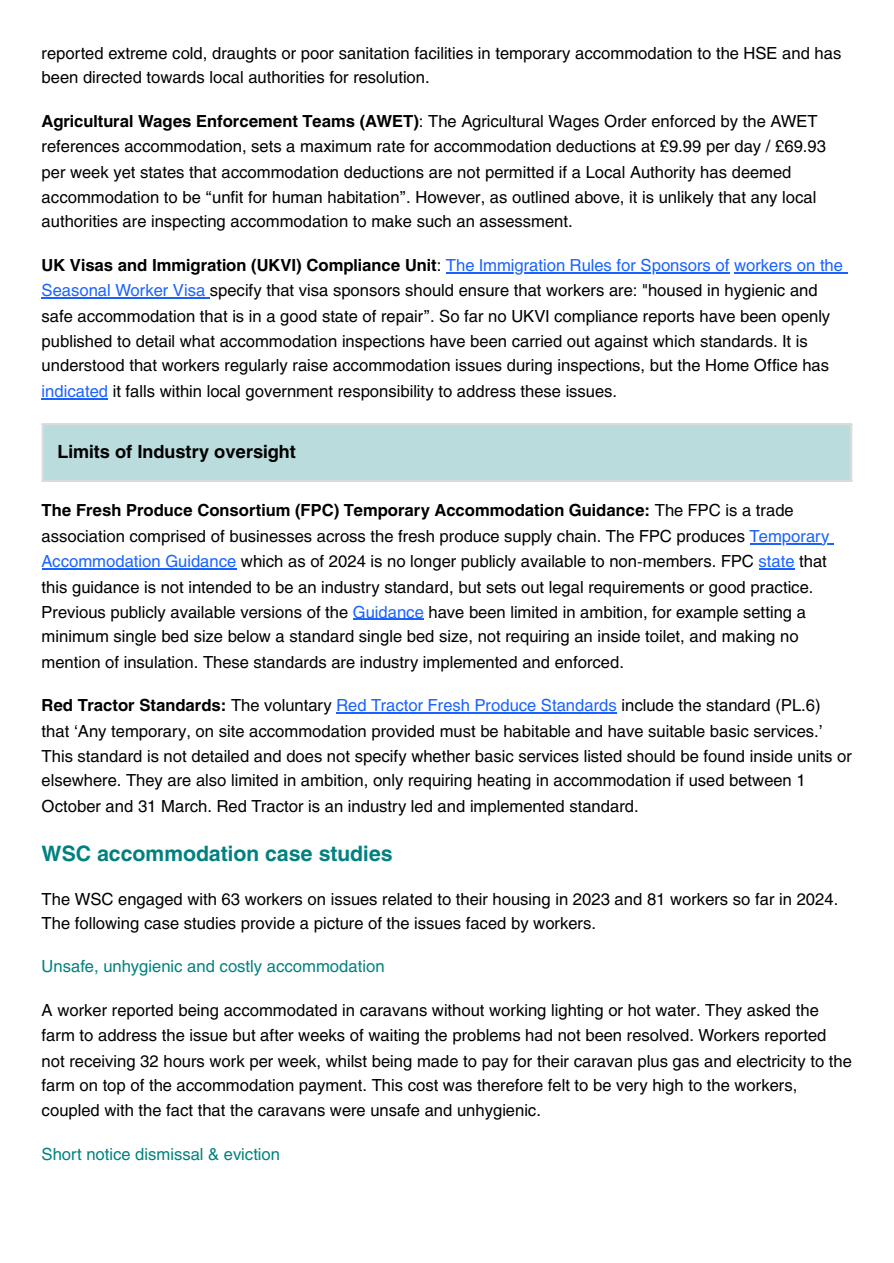
<style>
.page{position:relative;width:894px;height:1263px;background:#fff}
.page>*{position:absolute;margin:0;border:0;box-sizing:border-box;transform-origin:0 0}
.t1{font:700 21px "Helios";color:#008180}
.t2{font:700 18px "Helios";color:#000}
.t3{font:16.5px/25.3px "Helios";color:#000}
.t4{font:16.5px "Helios";color:#008180}
.s1{font-weight:700}
.s2{color:#1a62ff}
</style>
<div class="page">
<hr style="left:446px;top:272px;width:283px;height:1px;background:#1a62ff">
<hr style="left:734px;top:272px;width:108px;height:1px;background:#1a62ff">
<hr style="left:42px;top:297px;width:168px;height:1px;background:#1a62ff">
<hr style="left:42px;top:398px;width:66px;height:1px;background:#1a62ff">
<hr style="left:749px;top:543px;width:80px;height:2px;background:#1a62ff">
<hr style="left:42px;top:568px;width:194px;height:1px;background:#1a62ff">
<hr style="left:758px;top:568px;width:36px;height:1px;background:#1a62ff">
<hr style="left:353px;top:619px;width:71px;height:1px;background:#1a62ff">
<hr style="left:336px;top:712px;width:280px;height:1px;background:#1a62ff">
<div style="left:42px;top:424px;width:809px;height:57px;background:#badcdc"></div>
<hr style="left:42px;top:425px;width:2px;height:55px;background:#dbdbdb">
<hr style="left:849px;top:425px;width:3px;height:55px;background:#dbdbdb">
<hr style="left:42px;top:423px;width:810px;height:2px;background:#dbdbdb">
<hr style="left:42px;top:480px;width:810px;height:2px;background:#dbdbdb">
<h3 class="t3" style="left:42px;top:40px;width:801px;line-height:24.8px">reported extreme cold, draughts or poor sanitation facilities in temporary accommodation to the HSE and has been directed towards local authorities for resolution.</h3>
<h3 class="t3" style="left:42px;top:108px;width:785px"><span class="s1">Agricultural Wages Enforcement Teams (AWET)</span>: The Agricultural Wages Order enforced by the AWET references accommodation, sets a maximum rate for accommodation deductions at £9.99 per day / £69.93 per week yet states that accommodation deductions are not permitted if a Local Authority has deemed accommodation to be “unfit for human habitation”. However, as outlined above, it is unlikely that any local authorities are inspecting accommodation to make such an assessment.</h3>
<h3 class="t3" style="left:42px;top:252px;width:802px"><span class="s1">UK Visas and Immigration (UKVI) Compliance Unit</span>: <span class="s2">The Immigration Rules for Sponsors of workers on the Seasonal Worker Visa</span> specify that visa sponsors should ensure that workers are: "housed in hygienic and safe accommodation that is in a good state of repair”. So far no UKVI compliance reports have been openly published to detail what accommodation inspections have been carried out against which standards. It is understood that workers regularly raise accommodation issues during inspections, but the Home Office has <span class="s2">indicated</span> it falls within local government responsibility to address these issues.</h3>
<p class="t2" style="left:57px;top:440px;width:240px">Limits of Industry oversight</p>
<h3 class="t3" style="left:42px;top:497px;width:789px"><span class="s1">The Fresh Produce Consortium (FPC) Temporary Accommodation Guidance:</span> The FPC is a trade association comprised of businesses across the fresh produce supply chain. The FPC produces <span class="s2">Temporary Accommodation Guidance</span> which as of 2024 is no longer publicly available to non-members. FPC <span class="s2">state</span> that this guidance is not intended to be an industry standard, but sets out legal requirements or good practice.<br>Previous publicly available versions of the <span class="s2">Guidance</span> have been limited in ambition, for example setting a minimum single bed size below a standard single bed size, not requiring an inside toilet, and making no mention of insulation. These standards are industry implemented and enforced.</h3>
<h3 class="t3" style="left:42px;top:692px;width:811px"><span class="s1">Red Tractor Standards:</span> The voluntary <span class="s2">Red Tractor Fresh Produce Standards</span> include the standard (PL.6) that ‘Any temporary, on site accommodation provided must be habitable and have suitable basic services.’ This standard is not detailed and does not specify whether basic services listed should be found inside units or elsewhere. They are also limited in ambition, only requiring heating in accommodation if used between 1<br>October and 31 March. Red Tractor is an industry led and implemented standard.</h3>
<h2 class="t1" style="left:42px;top:840px;width:352px">WSC accommodation case studies</h2>
<p class="t3" style="left:42px;top:886px;width:798px;line-height:24.8px">The WSC engaged with 63 workers on issues related to their housing in 2023 and 81 workers so far in 2024.<br>The following case studies provide a picture of the issues faced by workers.</p>
<p class="t4" style="left:42px;top:956px;width:344px">Unsafe, unhygienic and costly accommodation</p>
<p class="t3" style="left:42px;top:997px;width:811px">A worker reported being accommodated in caravans without working lighting or hot water. They asked the farm to address the issue but after weeks of waiting the problems had not been resolved. Workers reported not receiving 32 hours work per week, whilst being made to pay for their caravan plus gas and electricity to the farm on top of the accommodation payment. This cost was therefore felt to be very high to the workers, coupled with the fact that the caravans were unsafe and unhygienic.</p>
<p class="t4" style="left:42px;top:1144px;width:240px">Short notice dismissal &amp; eviction</p>
</div>
